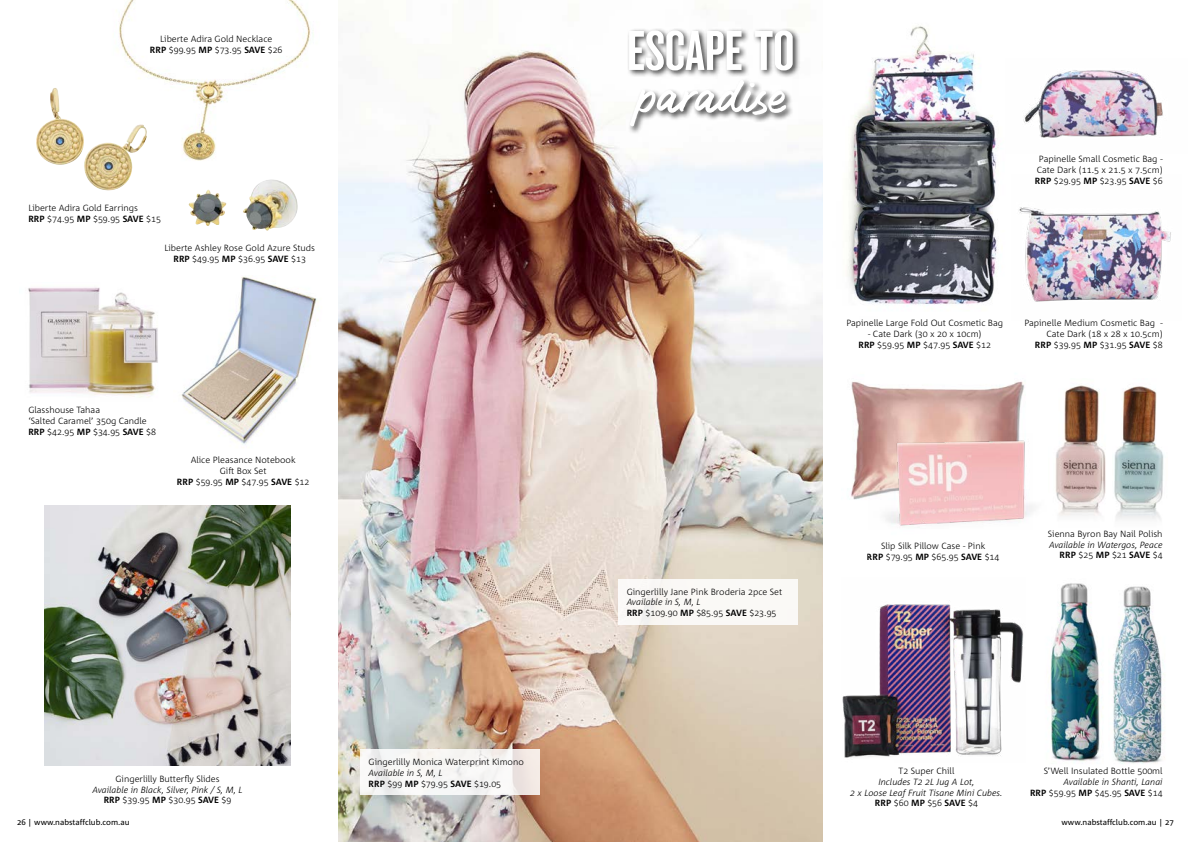
<style>
.page{position:relative;width:1191px;height:842px;background:#fff}
.page>*{position:absolute;margin:0;border:0;box-sizing:border-box;transform-origin:0 0}
.t1{font:57px "NAB Script";color:#fff}
.t2{font:52px "NAB Impact";color:#fff}
.t3{font:300 9px/10.8px "Corpid C1";color:#000;text-align:center}
.t4{font:italic 300 9px/10.8px "Corpid C1";color:#000;text-align:center}
.t5{font:8px "Corpid";color:#000}
.s1{font-weight:700}
.s2{font-weight:700;font-style:normal}
.s3{font-style:normal}
.s4{font-style:italic}
</style>
<div class="page">
<img style="left:1055px;top:385px;width:109px;height:135px">
<img style="left:28px;top:287px;width:130px;height:111px">
<img style="left:339px;top:5px;width:483px;height:837px">
<img style="left:851px;top:381px;width:174px;height:119px">
<img style="left:1019px;top:207px;width:152px;height:95px">
<img style="left:847px;top:26px;width:151px;height:281px">
<img style="left:842px;top:604px;width:182px;height:154px">
<img style="left:44px;top:506px;width:247px;height:259px">
<img style="left:116px;top:0;width:198px;height:161px">
<img style="left:1023px;top:70px;width:140px;height:68px">
<img style="left:36px;top:88px;width:111px;height:103px">
<img style="left:243px;top:179px;width:55px;height:52px">
<img style="left:188px;top:190px;width:39px;height:36px">
<img style="left:1050px;top:583px;width:50px;height:178px">
<img style="left:1113px;top:586px;width:52px;height:178px">
<img style="left:181px;top:276px;width:138px;height:168px">
<div style="left:626px;top:28px;width:174px;height:107px;background:#000;opacity:.75"></div>
<img style="left:868px;top:434px;width:164px;height:92px">
<div style="left:618px;top:579px;width:180px;height:46px;background:#faf9f6"></div>
<svg style="left:360px;top:749px;width:180px;height:46px;fill:#f6f5f4"></svg>
<p class="t3" style="left:150px;top:33px;width:134px">Liberte Adira Gold Necklace<br><span class="s1">RRP</span> $99.95 <span class="s1">MP</span> $73.95 <span class="s1">SAVE</span> $26</p>
<p class="t3" style="left:28px;top:203px;width:134px;text-align:left">Liberte Adira Gold Earrings<br><span class="s1">RRP</span> $74.95 <span class="s1">MP</span> $59.95 <span class="s1">SAVE</span> $15</p>
<p class="t3" style="left:164px;top:242px;width:152px">Liberte Ashley Rose Gold Azure Studs<br><span class="s1">RRP</span> $49.95 <span class="s1">MP</span> $36.95 <span class="s1">SAVE</span> $13</p>
<p class="t3" style="left:28px;top:404px;width:129px;text-align:left">Glasshouse Tahaa<br>‘Salted Caramel’ 350g Candle<br><span class="s1">RRP</span> $42.95 <span class="s1">MP</span> $34.95 <span class="s1">SAVE</span> $8</p>
<p class="t3" style="left:177px;top:454px;width:134px">Alice Pleasance Notebook<br>Gift Box Set<br><span class="s1">RRP</span> $59.95 <span class="s1">MP</span> $47.95 <span class="s1">SAVE</span> $12</p>
<p class="t3" style="left:115px;top:773px;width:106px">Gingerlilly Butterfly Slides</p>
<p class="t4" style="left:92px;top:784px;width:152px">Available in Black, Silver, Pink / S, M, L<br><span class="s2">RRP</span> <span class="s3">$39.95</span> <span class="s2">MP</span> <span class="s3">$30.95</span> <span class="s2">SAVE</span> <span class="s3">$9</span></p>
<p class="t3" style="left:369px;top:756px;width:157px">Gingerlilly Monica Waterprint Kimono</p>
<p class="t4" style="left:369px;top:767px;width:134px;text-align:left">Available in S, M, L<br><span class="s2">RRP</span> <span class="s3">$99</span> <span class="s2">MP</span> <span class="s3">$79.95</span> <span class="s2">SAVE</span> <span class="s3">$19.05</span></p>
<h2 class="t2" style="left:627px;top:28px;width:168px">ESCAPE TO</h2>
<h1 class="t1" style="left:635px;top:58px;width:153px">paradise</h1>
<p class="t3" style="left:1035px;top:153px;width:129px">Papinelle Small Cosmetic Bag -<br>Cate Dark (11.5 x 21.5 x 7.5cm)<br><span class="s1">RRP</span> $29.95 <span class="s1">MP</span> $23.95 <span class="s1">SAVE</span> $6</p>
<p class="t3" style="left:846px;top:317px;width:158px">Papinelle Large Fold Out Cosmetic Bag</p>
<p class="t3" style="left:858px;top:328px;width:134px">- Cate Dark (30 x 20 x 10cm)<br><span class="s1">RRP</span> $59.95 <span class="s1">MP</span> $47.95 <span class="s1">SAVE</span> $12</p>
<p class="t3" style="left:1024px;top:317px;width:140px;text-align:right">Papinelle Medium Cosmetic Bag -<br>Cate Dark (18 x 28 x 10.5cm)<br><span class="s1">RRP</span> $39.95 <span class="s1">MP</span> $31.95 <span class="s1">SAVE</span> $8</p>
<p class="t3" style="left:626px;top:586px;width:157px">Gingerlilly Jane Pink Broderia 2pce Set</p>
<p class="t3" style="left:626px;top:596px;width:151px;text-align:left"><span class="s4">Available in S, M, L<br></span><span class="s1">RRP</span> $109.90 <span class="s1">MP</span> $85.95 <span class="s1">SAVE</span> $23.95</p>
<p class="t3" style="left:867px;top:540px;width:134px">Slip Silk Pillow Case - Pink<br><span class="s1">RRP</span> $79.95 <span class="s1">MP</span> $65.95 <span class="s1">SAVE</span> $14</p>
<p class="t3" style="left:1047px;top:528px;width:116px">Sienna Byron Bay Nail Polish</p>
<p class="t4" style="left:1049px;top:539px;width:115px;text-align:right">Available in Watergos, Peace<br><span class="s2">RRP</span> <span class="s3">$25</span> <span class="s2">MP</span> <span class="s3">$21</span> <span class="s2">SAVE</span> <span class="s3">$4</span></p>
<p class="t3" style="left:898px;top:765px;width:57px">T2 Super Chill</p>
<p class="t4" style="left:850px;top:776px;width:154px">Includes T2 2L Jug A Lot,<br>2 x Loose Leaf Fruit Tisane Mini Cubes.<br><span class="s2">RRP</span> <span class="s3">$60</span> <span class="s2">MP</span> <span class="s3">$56</span> <span class="s2">SAVE</span> <span class="s3">$4</span></p>
<p class="t3" style="left:1043px;top:765px;width:120px">S’Well Insulated Bottle 500ml</p>
<p class="t4" style="left:1030px;top:776px;width:134px;text-align:right">Available in Shanti, Lanai<br><span class="s2">RRP</span> <span class="s3">$59.95</span> <span class="s2">MP</span> <span class="s3">$45.95</span> <span class="s2">SAVE</span> <span class="s3">$14</span></p>
<p class="t5" style="left:28px;top:818px;width:103px">| www.nabstaffclub.com.au</p>
<p class="t5" style="left:1061px;top:818px;width:103px">www.nabstaffclub.com.au |</p>
</div>
